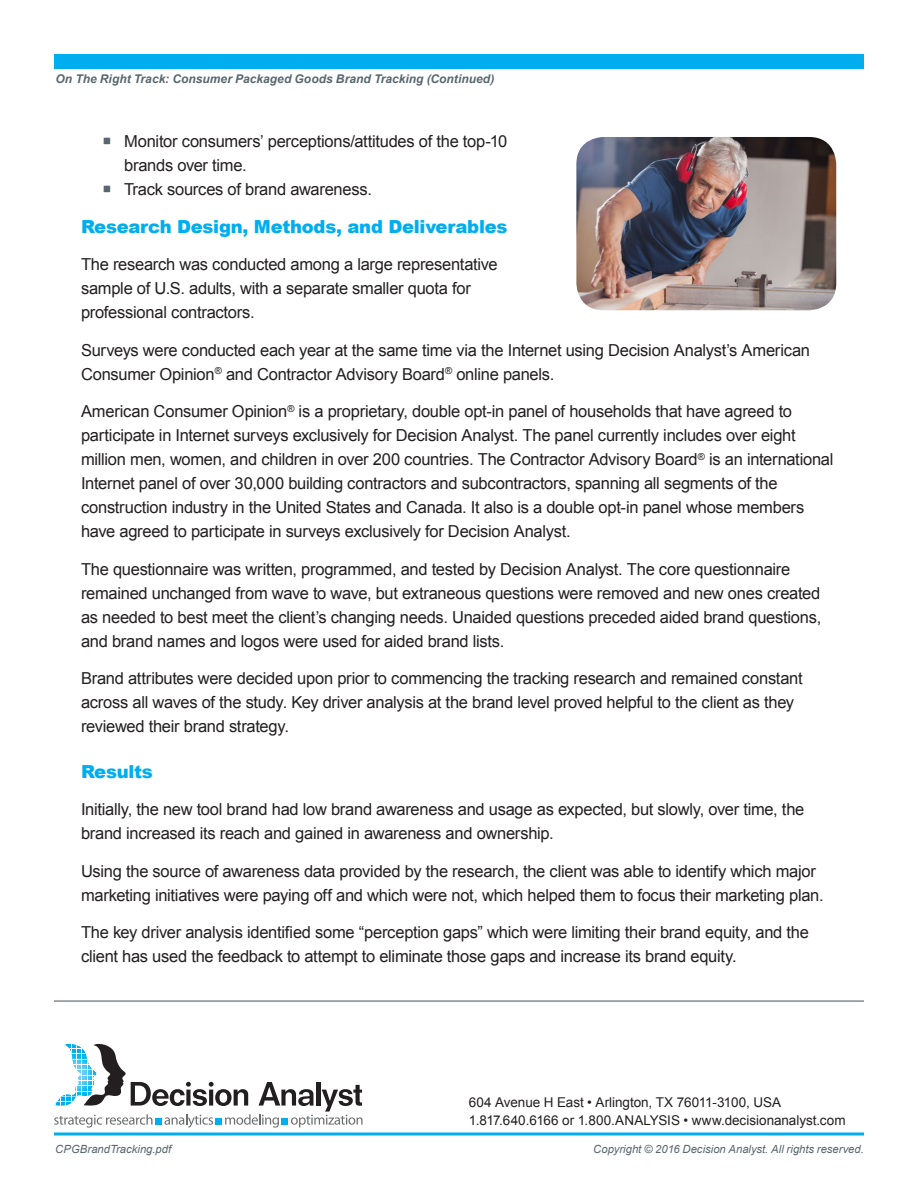
<style>
.page{position:relative;width:918px;height:1188px;background:#fff}
.page>*{position:absolute;margin:0;border:0;box-sizing:border-box;transform-origin:0 0}
.Subhead{font:900 18px "Arial";letter-spacing:-.015em;color:#00aeef}
.Body{font:16.5px/24px "Arial";letter-spacing:-.015em;color:#231f20}
.t1{font:13.5px/18px "Arial";letter-spacing:-.005em;color:#231f20}
.t2{font:italic 700 12px "Arial";letter-spacing:.005em;color:#58676e}
.Body-2{font:italic 11.25px "Arial";color:#58676e}
</style>
<div class="page">
<div style="left:54px;top:54px;width:810px;height:15px;background:#00aeef"></div>
<hr style="left:54px;top:1000px;width:810px;height:2px;background:#58676e">
<svg style="left:54px;top:1132px;width:810px;height:4px;background:#3fc2f2"></svg>
<svg style="left:54px;top:1044px;width:309px;height:84px"></svg>
<img style="left:576px;top:137px;width:260px;height:173px">
<p class="t2" style="left:56px;top:70px;width:440px">On The Right Track: Consumer Packaged Goods Brand Tracking (Continued)</p>
<p class="Body" style="left:124px;top:129px;width:385px">Monitor consumers’ perceptions/attitudes of the top-10 brands over time.</p>
<p class="Body" style="left:124px;top:177px;width:249px">Track sources of brand awareness.</p>
<p class="Subhead" style="left:81px;top:213px;width:428px">Research Design, Methods, and Deliverables</p>
<p class="Body" style="left:81px;top:252px;width:418px">The research was conducted among a large representative sample of U.S. adults, with a separate smaller quota for professional contractors.</p>
<p class="Body" style="left:81px;top:338px;width:731px">Surveys were conducted each year at the same time via the Internet using Decision Analyst’s American<br>Consumer Opinion<sup>®</sup> and Contractor Advisory Board<sup>®</sup> online panels.</p>
<p class="Body" style="left:81px;top:399px;width:754px">American Consumer Opinion<sup>®</sup> is a proprietary, double opt-in panel of households that have agreed to participate in Internet surveys exclusively for Decision Analyst. The panel currently includes over eight million men, women, and children in over 200 countries. The Contractor Advisory Board<sup>®</sup> is an international Internet panel of over 30,000 building contractors and subcontractors, spanning all segments of the construction industry in the United States and Canada. It also is a double opt-in panel whose members have agreed to participate in surveys exclusively for Decision Analyst.</p>
<p class="Body" style="left:81px;top:557px;width:742px">The questionnaire was written, programmed, and tested by Decision Analyst. The core questionnaire remained unchanged from wave to wave, but extraneous questions were removed and new ones created as needed to best meet the client’s changing needs. Unaided questions preceded aided brand questions, and brand names and logos were used for aided brand lists.</p>
<p class="Body" style="left:81px;top:666px;width:723px">Brand attributes were decided upon prior to commencing the tracking research and remained constant across all waves of the study. Key driver analysis at the brand level proved helpful to the client as they reviewed their brand strategy.</p>
<p class="Subhead" style="left:81px;top:758px;width:73px">Results</p>
<p class="Body" style="left:81px;top:797px;width:725px">Initially, the new tool brand had low brand awareness and usage as expected, but slowly, over time, the brand increased its reach and gained in awareness and ownership.</p>
<p class="Body" style="left:81px;top:859px;width:744px">Using the source of awareness data provided by the research, the client was able to identify which major marketing initiatives were paying off and which were not, which helped them to focus their marketing plan.</p>
<p class="Body" style="left:81px;top:920px;width:730px">The key driver analysis identified some “perception gaps” which were limiting their brand equity, and the client has used the feedback to attempt to eliminate those gaps and increase its brand equity.</p>
<p class="Body-2" style="left:55px;top:1142px;width:117px">CPGBrandTracking.pdf</p>
<p class="t1" style="left:469px;top:1093px;width:378px">604 Avenue H East • Arlington, TX 76011-3100, USA<br>1.817.640.6166 or 1.800.ANALYSIS • www.decisionanalyst.com</p>
<p class="Body-2" style="left:593px;top:1142px;width:272px">Copyright © 2016 Decision Analyst. All rights reserved.</p>
</div>
